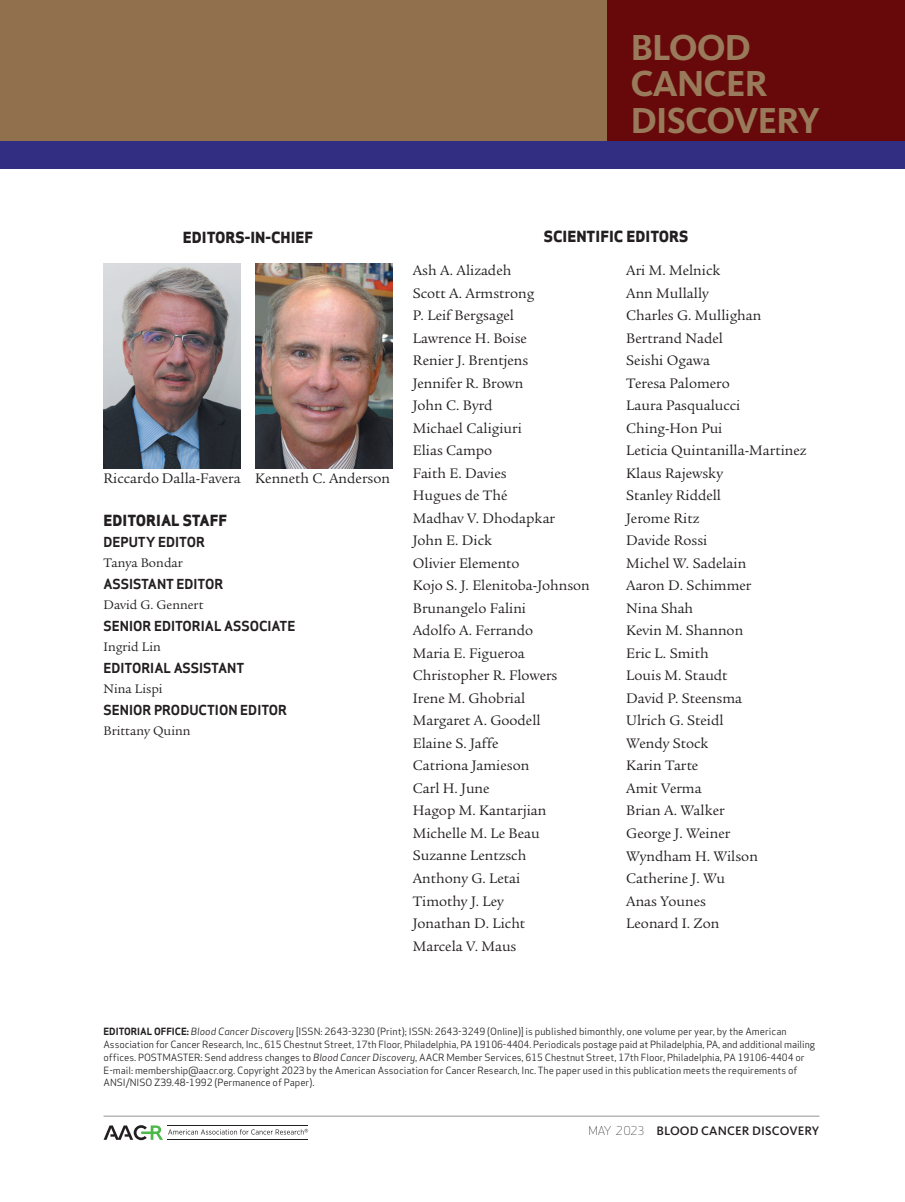
<style>
.page{position:relative;width:905px;height:1202px;background:#fff}
.page>*{position:absolute;margin:0;border:0;box-sizing:border-box;transform-origin:0 0}
.t1{font:700 37.5px/36px "Kievit OT";letter-spacing:-.03em;color:#997a5a}
.t2{font:15px/22.5px "Legacy Serif Std";color:#231f20}
.t3{font:800 15px "Apex Sans";color:#231f20}
.t4{font:700 13.5px/19.5px "Apex Sans";color:#231f20}
.t5{font:500 12.75px "Kievit OT";letter-spacing:.01em;color:#231f20}
.t6{font:9.75px/12.8px "Apex Sans";letter-spacing:-.005em;color:#231f20}
.s1{font-family:"Legacy Serif Std";font-weight:400}
.s2{font-weight:700}
.s3{font-style:italic}
.s4{font-family:"Apex Sans";font-weight:300;font-size:12px}
</style>
<div class="page">
<div style="left:0;top:0;width:904px;height:141px;background:#91704e"></div>
<div style="left:608px;top:0;width:296px;height:141px;background:#67090b"></div>
<div style="left:0;top:141px;width:904px;height:27px;background:#322e81"></div>
<svg style="left:104px;top:1125px;width:204px;height:15px"></svg>
<hr style="left:103px;top:1115px;width:716px;height:1px;background:#939598">
<img style="left:255px;top:263px;width:137px;height:205px">
<img style="left:104px;top:263px;width:137px;height:205px">
<h1 class="t1" style="left:630px;top:30px;width:191px">BLOOD<br>CANCER<br>DISCOVERY</h1>
<p class="t3" style="left:183px;top:227px;width:132px">EDITORS-IN-CHIEF</p>
<p class="t2" style="left:104px;top:467px;width:139px">Riccardo Dalla-Favera</p>
<p class="t2" style="left:255px;top:467px;width:136px">Kenneth C. Anderson</p>
<p class="t3" style="left:103px;top:511px;width:125px">EDITORIAL STAFF</p>
<p class="t4" style="left:104px;top:532px;width:103px">DEPUTY EDITOR<br><span class="s1">Tanya Bondar</span></p>
<p class="t4" style="left:104px;top:574px;width:121px">ASSISTANT EDITOR<br><span class="s1">David G. Gennert</span></p>
<p class="t4" style="left:104px;top:616px;width:193px">SENIOR EDITORIAL ASSOCIATE<br><span class="s1">Ingrid Lin</span></p>
<p class="t4" style="left:104px;top:658px;width:142px">EDITORIAL ASSISTANT<br><span class="s1">Nina Lispi</span></p>
<p class="t4" style="left:104px;top:700px;width:185px">SENIOR PRODUCTION EDITOR<br><span class="s1">Brittany Quinn</span></p>
<p class="t3" style="left:544px;top:227px;width:146px">SCIENTIFIC EDITORS</p>
<p class="t2" style="left:413px;top:259px;width:178px">Ash A. Alizadeh<br>Scott A. Armstrong<br>P. Leif Bergsagel<br>Lawrence H. Boise<br>Renier J. Brentjens<br>Jennifer R. Brown<br>John C. Byrd<br>Michael Caligiuri<br>Elias Campo<br>Faith E. Davies<br>Hugues de Thé<br>Madhav V. Dhodapkar<br>John E. Dick<br>Olivier Elemento<br>Kojo S. J. Elenitoba-Johnson<br>Brunangelo Falini<br>Adolfo A. Ferrando<br>Maria E. Figueroa<br>Christopher R. Flowers<br>Irene M. Ghobrial<br>Margaret A. Goodell<br>Elaine S. Jaffe<br>Catriona Jamieson<br>Carl H. June<br>Hagop M. Kantarjian<br>Michelle M. Le Beau<br>Suzanne Lentzsch<br>Anthony G. Letai<br>Timothy J. Ley<br>Jonathan D. Licht<br>Marcela V. Maus</p>
<p class="t2" style="left:626px;top:259px;width:182px">Ari M. Melnick<br>Ann Mullally<br>Charles G. Mullighan<br>Bertrand Nadel<br>Seishi Ogawa<br>Teresa Palomero<br>Laura Pasqualucci<br>Ching-Hon Pui<br>Leticia Quintanilla-Martinez<br>Klaus Rajewsky<br>Stanley Riddell<br>Jerome Ritz<br>Davide Rossi<br>Michel W. Sadelain<br>Aaron D. Schimmer<br>Nina Shah<br>Kevin M. Shannon<br>Eric L. Smith<br>Louis M. Staudt<br>David P. Steensma<br>Ulrich G. Steidl<br>Wendy Stock<br>Karin Tarte<br>Amit Verma<br>Brian A. Walker<br>George J. Weiner<br>Wyndham H. Wilson<br>Catherine J. Wu<br>Anas Younes<br>Leonard I. Zon</p>
<p class="t6" style="left:104px;top:1024px;width:713px"><span class="s2">EDITORIAL OFFICE:</span> <span class="s3">Blood Cancer Discovery</span> [ISSN: 2643-3230 (Print); ISSN: 2643-3249 (Online)] is published bimonthly, one volume per year, by the American Association for Cancer Research, Inc., 615 Chestnut Street, 17th Floor, Philadelphia, PA 19106-4404. Periodicals postage paid at Philadelphia, PA, and additional mailing offices. POSTMASTER: Send address changes to <span class="s3">Blood Cancer Discovery</span>, AACR Member Services, 615 Chestnut Street, 17th Floor, Philadelphia, PA 19106-4404 or E-mail: membership@aacr.org. Copyright 2023 by the American Association for Cancer Research, Inc. The paper used in this publication meets the requirements of ANSI/NISO Z39.48-1992 (Permanence of Paper).</p>
<p class="t5" style="left:588px;top:1123px;width:232px"><span class="s4">MAY 2023</span> BLOOD CANCER DISCOVERY</p>
</div>
